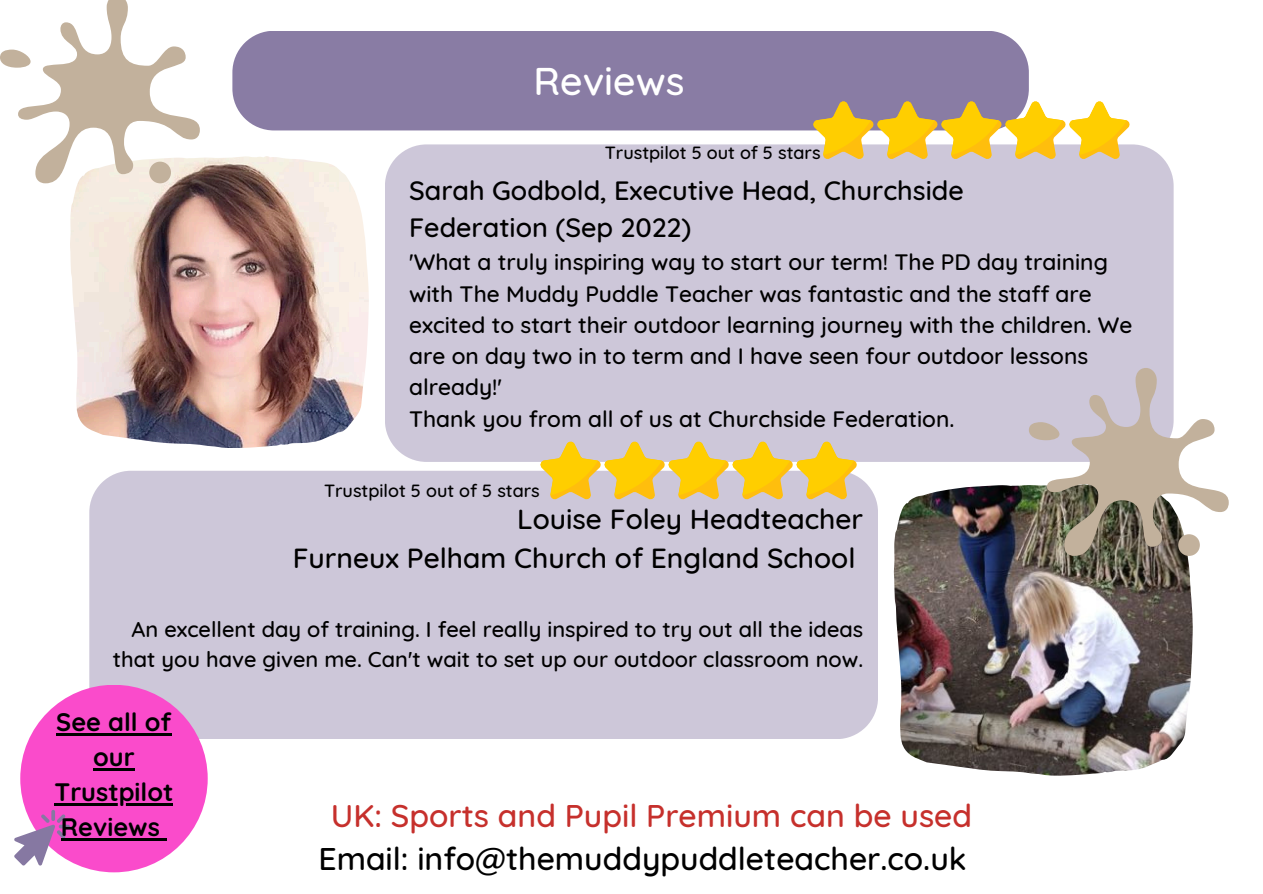
<style>
.page{position:relative;width:1263px;height:894px;background:#fff}
.page>*{position:absolute;margin:0;border:0;box-sizing:border-box;transform-origin:0 0}
.t1{font:500 39.45px "Quicksand";color:#fff}
.t2{font:500 31.95px/43.8px "Quicksand";color:#000;text-align:center}
.t3{font:500 28.2px/39.3px "Quicksand";color:#000;text-align:right}
.t4{font:500 27px/37.2px "Quicksand";color:#000}
.t5{font:700 25.35px/34.8px "Quicksand";color:#000;text-align:center}
.t6{font:500 22.8px/31.2px "Quicksand";color:#000}
.t7{font:500 21.9px/30px "Quicksand";color:#000;text-align:right}
.t8{font:500 18px "Quicksand";color:#000}
.s1{color:#c6302c}
</style>
<div class="page">
<div style="left:385px;top:144px;width:788px;height:318px;background:#cdc7d9"></div>
<img style="left:70px;top:156px;width:299px;height:292px">
<div style="left:89px;top:470px;width:789px;height:269px;background:#cdc7d9"></div>
<img style="left:894px;top:485px;width:298px;height:290px">
<div style="left:232px;top:31px;width:797px;height:99px;background:#897ca4"></div>
<svg style="left:1029px;top:368px;width:200px;height:187px"></svg>
<svg style="left:812px;top:101px;width:318px;height:59px"></svg>
<svg style="left:539px;top:441px;width:319px;height:59px;background:#e7c96c"></svg>
<svg style="left:0;top:0;width:200px;height:183px"></svg>
<div style="left:20px;top:684px;width:188px;height:188px;background:#fa4bcb;border-radius:50%"></div>
<svg style="left:14px;top:809px;width:56px;height:56px"></svg>
<hr style="left:56px;top:733px;width:116px;height:2px;background:#000">
<hr style="left:93px;top:768px;width:42px;height:2px;background:#000">
<hr style="left:55px;top:803px;width:118px;height:2px;background:#000">
<hr style="left:61px;top:838px;width:99px;height:2px;background:#000">
<svg style="left:160px;top:838px;width:7px;height:2px"></svg>
<p class="t1" style="left:533px;top:55px;width:152px">Reviews</p>
<h3 class="t8" style="left:605px;top:141px;width:217px">Trustpilot 5 out of 5 stars</h3>
<h5 class="t4" style="left:409px;top:171px;width:556px">Sarah Godbold, Executive Head, Churchside<br>Federation (Sep 2022)</h5>
<h1 class="t6" style="left:409px;top:246px;width:725px">'What a truly inspiring way to start our term! The PD day training with The Muddy Puddle Teacher was fantastic and the staff are excited to start their outdoor learning journey with the children. We are on day two in to term and I have seen four outdoor lessons already!'<br>Thank you from all of us at Churchside Federation.</h1>
<h5 class="t8" style="left:324px;top:478px;width:217px">Trustpilot 5 out of 5 stars</h5>
<p class="t3" style="left:293px;top:498px;width:572px">Louise Foley Headteacher<br>Furneux Pelham Church of England School</p>
<p class="t7" style="left:113px;top:613px;width:752px">An excellent day of training. I feel really inspired to try out all the ideas that you have given me. Can't wait to set up our outdoor classroom now.</p>
<p class="t5" style="left:56px;top:704px;width:117px">See all of our</p>
<p class="t5" style="left:55px;top:774px;width:120px;text-align:left">Trustpilot<br>Reviews</p>
<p class="t2" style="left:318px;top:792px;width:655px"><span class="s1">UK: Sports and Pupil Premium can be used<br></span>Email: info@themuddypuddleteacher.co.uk</p>
</div>
